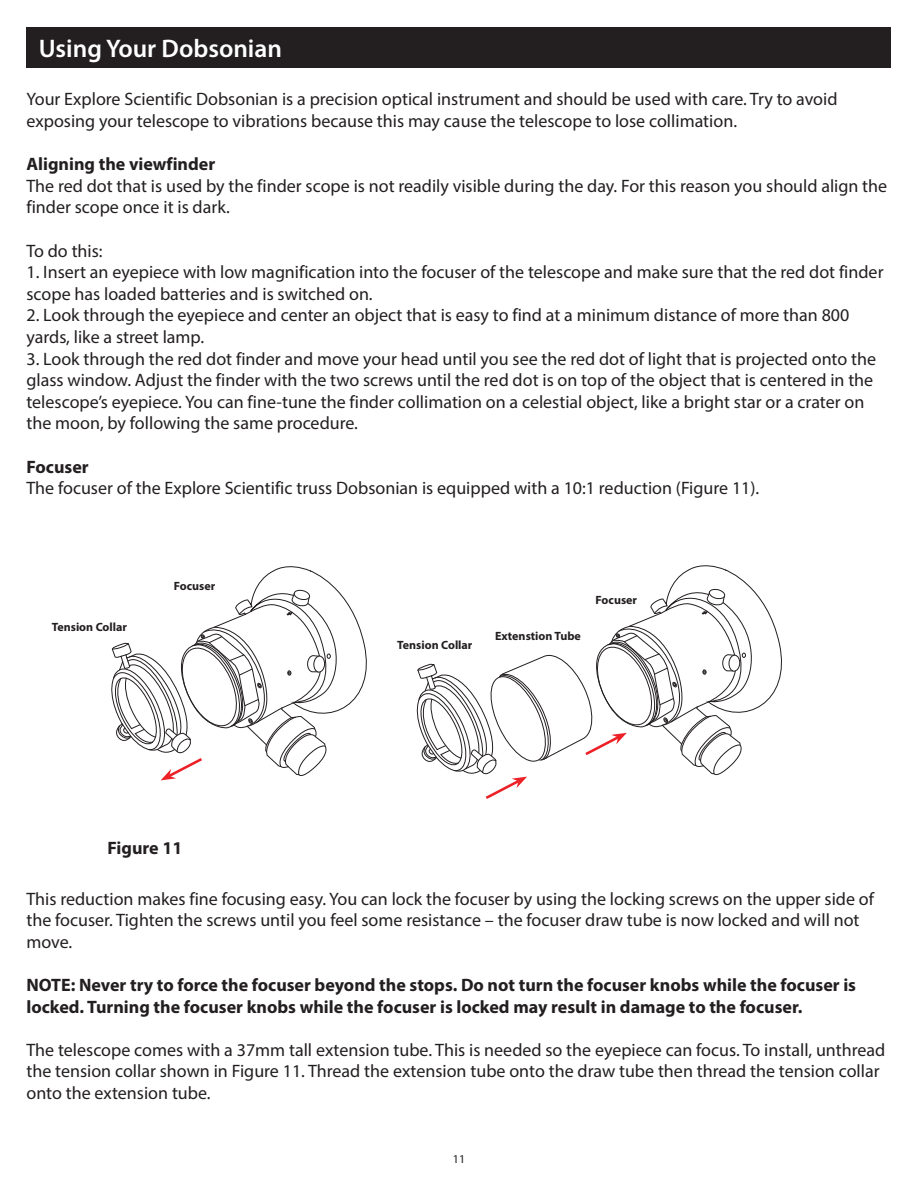
<style>
.page{position:relative;width:918px;height:1188px;background:#fff}
.page>*{position:absolute;margin:0;border:0;box-sizing:border-box;transform-origin:0 0}
.t1{font:600 25.5px "Myriad Pro";color:#fff}
.t2{font:18px/21.6px "Myriad Pro";color:#231f20}
.t3{font:700 18px/21.6px "Myriad Pro";color:#231f20}
.t4{font:700 12px "Myriad Pro";color:#231f20}
.t5{font:12px "Myriad Pro";color:#231f20}
</style>
<div class="page">
<svg style="left:678px;top:565px;width:104px;height:141px"></svg>
<svg style="left:416px;top:577px;width:345px;height:222px"></svg>
<div style="left:26px;top:27px;width:865px;height:41px;background:#231f20"></div>
<svg style="left:263px;top:566px;width:104px;height:141px"></svg>
<svg style="left:111px;top:578px;width:235px;height:202px"></svg>
<h1 class="t1" style="left:39px;top:34px;width:245px">Using Your Dobsonian</h1>
<p class="t2" style="left:26px;top:88px;width:813px">Your Explore Scientific Dobsonian is a precision optical instrument and should be used with care. Try to avoid exposing your telescope to vibrations because this may cause the telescope to lose collimation.</p>
<p class="t3" style="left:26px;top:153px;width:190px">Aligning the viewfinder</p>
<p class="t2" style="left:26px;top:175px;width:862px">The red dot that is used by the finder scope is not readily visible during the day. For this reason you should align the finder scope once it is dark.</p>
<p class="t2" style="left:26px;top:239px;width:78px">To do this:</p>
<p class="t2" style="left:26px;top:261px;width:859px">1. Insert an eyepiece with low magnification into the focuser of the telescope and make sure that the red dot finder scope has loaded batteries and is switched on.</p>
<p class="t2" style="left:26px;top:304px;width:824px">2. Look through the eyepiece and center an object that is easy to find at a minimum distance of more than 800 yards, like a street lamp.</p>
<p class="t2" style="left:26px;top:347px;width:851px">3. Look through the red dot finder and move your head until you see the red dot of light that is projected onto the glass window. Adjust the finder with the two screws until the red dot is on top of the object that is centered in the telescope’s eyepiece. You can fine-tune the finder collimation on a celestial object, like a bright star or a crater on the moon, by following the same procedure.</p>
<p class="t3" style="left:26px;top:455px;width:64px">Focuser</p>
<p class="t2" style="left:26px;top:477px;width:734px">The focuser of the Explore Scientific truss Dobsonian is equipped with a 10:1 reduction (Figure 11).</p>
<p class="t4" style="left:52px;top:619px;width:77px">Tension Collar</p>
<p class="t4" style="left:174px;top:578px;width:43px">Focuser</p>
<p class="t3" style="left:108px;top:837px;width:76px">Figure 11</p>
<p class="t4" style="left:397px;top:638px;width:77px">Tension Collar</p>
<p class="t4" style="left:495px;top:629px;width:87px">Extenstion Tube</p>
<p class="t4" style="left:596px;top:592px;width:43px">Focuser</p>
<p class="t2" style="left:26px;top:887px;width:849px">This reduction makes fine focusing easy. You can lock the focuser by using the locking screws on the upper side of the focuser. Tighten the screws until you feel some resistance – the focuser draw tube is now locked and will not move.</p>
<p class="t3" style="left:26px;top:973px;width:831px">NOTE: Never try to force the focuser beyond the stops. Do not turn the focuser knobs while the focuser is locked. Turning the focuser knobs while the focuser is locked may result in damage to the focuser.</p>
<p class="t2" style="left:26px;top:1039px;width:860px">The telescope comes with a 37mm tall extension tube. This is needed so the eyepiece can focus. To install, unthread the tension collar shown in Figure 11. Thread the extension tube onto the draw tube then thread the tension collar onto the extension tube.</p>
<p class="t5" style="left:453px;top:1152px;width:14px">11</p>
</div>
